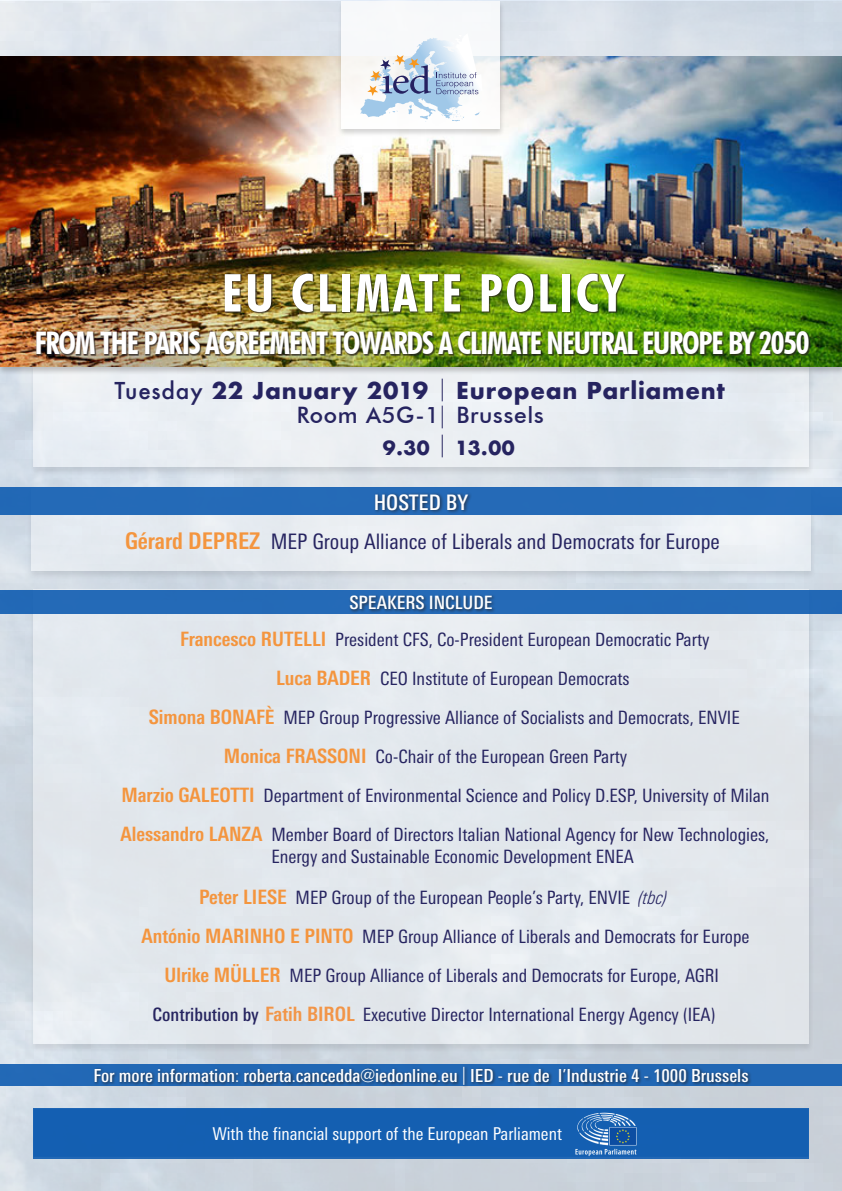
<style>
.page{position:relative;width:842px;height:1191px;background:#fff}
.page>*{position:absolute;margin:0;border:0;box-sizing:border-box;transform-origin:0 0}
.t1{font:700 condensed 52.3px "Futura BT";letter-spacing:.05em;color:#fff}
.t2{font:700 condensed 31.1px "Futura BT";letter-spacing:-.04em;color:#fff}
.t3{font:700 22.6px "Futura";letter-spacing:.035em;color:#262460}
.t4{font:500 22.6px "Futura BT";letter-spacing:.035em;color:#262460}
.t5{font:condensed 21.3px "Linotype Univers";color:#262460}
.t6{font:500 condensed 21.3px "Linotype Univers";color:#fff}
.t7{font:700 19px "Futura";color:#262460}
.t8{font:condensed 18.4px "Linotype Univers";color:#262460}
.t9{font:500 condensed 18.4px "Linotype Univers";color:#fff}
.t10{font:500 condensed 18px "Linotype Univers";color:#fff}
.t11{font:condensed 17.7px "Linotype Univers";color:#fff}
.s1{font-weight:500}
.s2{font-family:"Futura BT";font-weight:300}
.s3{font-weight:300}
.s4{font-family:"Futura BT";font-weight:300;font-size:22.6px}
.s5{font-weight:700;font-size:23px;color:#f4953e}
.s6{font-weight:700;font-size:19.8px;color:#f4953e}
.s7{font-weight:300;font-style:italic}
.s8{font-weight:700;font-size:19.8px;color:#f29548}
.s9{font-weight:400}
</style>
<div class="page">
<img style="left:0;top:2px;width:842px;height:1189px">
<div style="left:29px;top:366px;width:785px;height:110px;background:#231f20;opacity:.24"></div>
<div style="left:33px;top:366px;width:775px;height:101px;background:#eaeef3"></div>
<div style="left:0;top:56px;width:842px;height:320px;background:#231f20;opacity:.24"></div>
<img style="left:0;top:56px;width:842px;height:310px">
<div style="left:36px;top:273px;width:775px;height:83px;background:#231f20;opacity:.74"></div>
<div style="left:338px;top:0;width:168px;height:137px;background:#231f20;opacity:.24"></div>
<svg style="left:342px;top:1px;width:158px;height:127px"></svg>
<svg style="left:475px;top:112px;width:5px;height:3px"></svg>
<svg style="left:441px;top:108px;width:23px;height:13px"></svg>
<svg style="left:408px;top:105px;width:6px;height:9px"></svg>
<svg style="left:389px;top:111px;width:9px;height:3px"></svg>
<svg style="left:420px;top:115px;width:8px;height:7px"></svg>
<svg style="left:367px;top:35px;width:111px;height:61px"></svg>
<div style="left:33px;top:1108px;width:775px;height:51px;background:#145fb1"></div>
<img style="left:563px;top:1099px;width:87px;height:61px">
<div style="left:27px;top:487px;width:790px;height:94px;background:#231f20;opacity:.24"></div>
<div style="left:31px;top:488px;width:780px;height:82px;background:#e8edf2"></div>
<div style="left:0;top:487px;width:842px;height:28px;background:#256ab7"></div>
<div style="left:373px;top:492px;width:99px;height:22px;background:#231f20;opacity:.75"></div>
<div style="left:29px;top:588px;width:785px;height:464px;background:#231f20;opacity:.24"></div>
<div style="left:33px;top:589px;width:775px;height:454px;background:#e2e8ed"></div>
<div style="left:0;top:590px;width:842px;height:24px;background:#246ab7"></div>
<div style="left:348px;top:593px;width:148px;height:20px;background:#231f20;opacity:.75"></div>
<div style="left:0;top:1064px;width:842px;height:21px;background:#2168b5"></div>
<div style="left:93px;top:1064px;width:659px;height:24px;background:#231f20;opacity:.75"></div>
<p class="t1" style="left:222px;top:261px;width:402px">EU CLIMATE POLICY</p>
<p class="t2" style="left:35px;top:324px;width:776px">FROM THE PARIS AGREEMENT TOWARDS A CLIMATE NEUTRAL EUROPE BY 2050</p>
<p class="t3" style="left:115px;top:374px;width:612px"><span class="s1">Tuesday</span> 22 January 2019 <span class="s2">|</span> European Parliament</p>
<p class="t4" style="left:297px;top:402px;width:248px">Room A5G-1 <span class="s3">|</span> Brussels</p>
<p class="t7" style="left:383px;top:434px;width:134px">9.30 <span class="s4">|</span> 13.00</p>
<p class="t6" style="left:374px;top:489px;width:96px">HOSTED BY</p>
<p class="t5" style="left:125px;top:529px;width:596px"><span class="s5">Gérard DEPREZ</span> MEP Group Alliance of Liberals and Democrats for Europe</p>
<p class="t9" style="left:349px;top:591px;width:145px">SPEAKERS INCLUDE</p>
<p class="t8" style="left:180px;top:629px;width:531px"><span class="s6">Francesco RUTELLI</span> President CFS, Co-President European Democratic Party</p>
<p class="t8" style="left:276px;top:668px;width:355px"><span class="s6">Luca BADER</span> CEO Institute of European Democrats</p>
<p class="t8" style="left:149px;top:706px;width:592px"><span class="s6">Simona BONAFÈ</span> MEP Group Progressive Alliance of Socialists and Democrats, ENVIE</p>
<p class="t8" style="left:224px;top:745px;width:405px"><span class="s6">Monica FRASSONI</span> Co-Chair of the European Green Party</p>
<p class="t8" style="left:121px;top:784px;width:650px"><span class="s6">Marzio GALEOTTI</span> Department of Environmental Science and Policy D.ESP, University of Milan</p>
<p class="t8" style="left:121px;top:823px;width:650px"><span class="s6">Alessandro LANZA</span> Member Board of Directors Italian National Agency for New Technologies,</p>
<p class="t8" style="left:271px;top:846px;width:364px">Energy and Sustainable Economic Development ENEA</p>
<p class="t8" style="left:199px;top:886px;width:470px"><span class="s6">Peter LIESE</span> MEP Group of the European People’s Party, ENVIE <span class="s7">(tbc)</span></p>
<p class="t8" style="left:142px;top:925px;width:609px"><span class="s6">António MARINHO E PINTO</span> MEP Group Alliance of Liberals and Democrats for Europe</p>
<p class="t8" style="left:164px;top:965px;width:556px"><span class="s6">Ulrike MÜLLER</span> MEP Group Alliance of Liberals and Democrats for Europe, AGRI</p>
<p class="t8" style="left:153px;top:1004px;width:564px"><span class="s1">Contribution by</span> <span class="s8">Fatih BIROL</span> Executive Director International Energy Agency (IEA)</p>
<p class="t10" style="left:93px;top:1064px;width:656px">For more information<span class="s9">:</span> roberta<span class="s9">.</span>cancedda<span class="s9">@</span>iedonline<span class="s9">.</span>eu <span class="s7">|</span> IED <span class="s9">-</span> rue de l<span class="s9">’</span>Industrie 4 <span class="s9">-</span> 1000 Brussels</p>
<p class="t11" style="left:212px;top:1123px;width:351px">With the financial support of the European Parliament</p>
</div>
